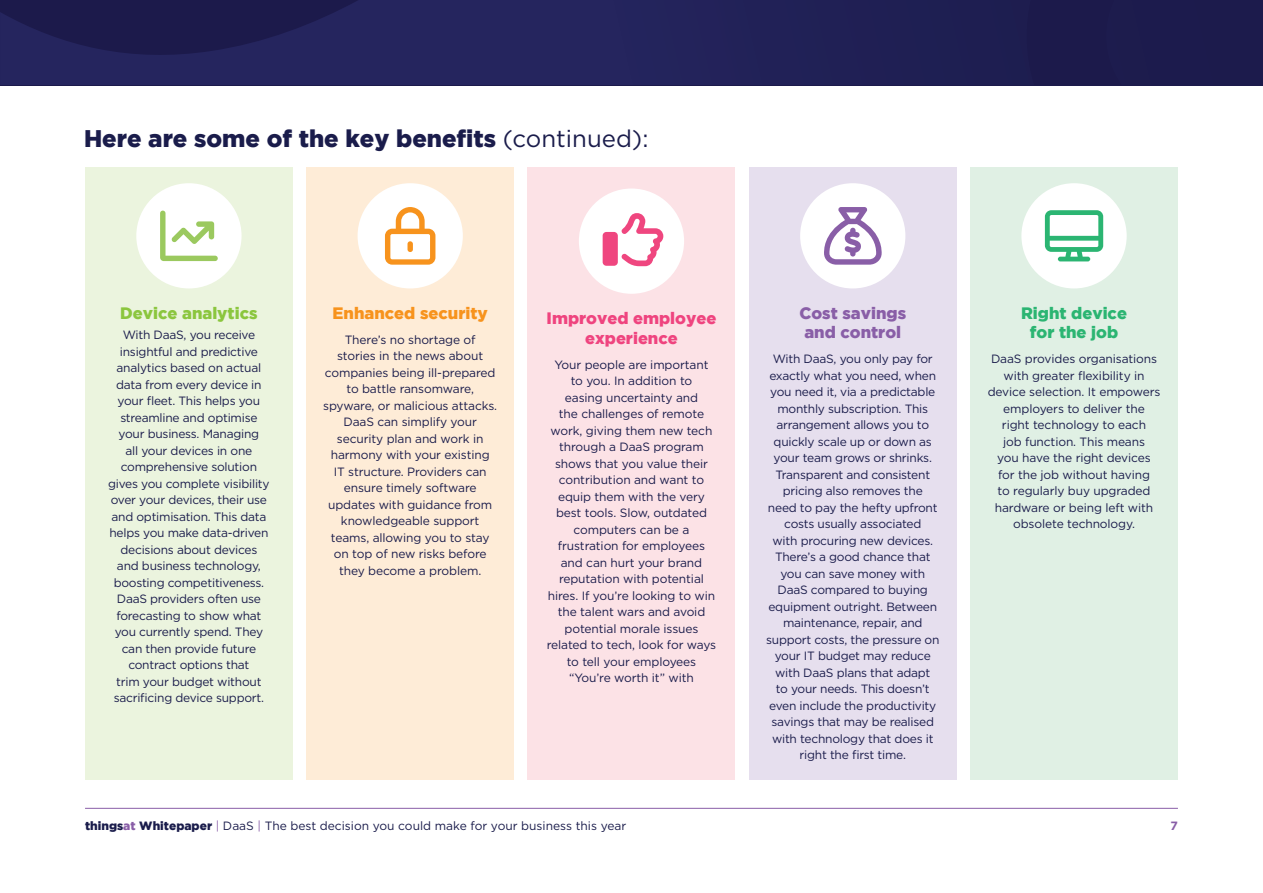
<style>
.page{position:relative;width:1263px;height:893px;background:#fff}
.page>*{position:absolute;margin:0;border:0;box-sizing:border-box;transform-origin:0 0}
.t1{font:900 24px "Gotham";color:#1a1c4b}
.t2{font:900 16.5px/19.5px "Gotham";color:#ef447f;text-align:center}
.t3{font:900 16.5px/19.5px "Gotham";color:#895ea7;text-align:center}
.t4{font:900 16.5px/19.5px "Gotham";color:#2bb572;text-align:center}
.t5{font:900 16.5px "Gotham";color:#f7931d}
.t6{font:900 16.5px "Gotham";color:#8bc63e}
.t7{font:12px/16.5px "Gotham";letter-spacing:-.02em;color:#1a1c4b;text-align:center}
.t8{font:12px "Gotham";color:#1a1c4b}
.t9{font:700 12px "Gotham";color:#895ea7}
.s1{font-weight:400}
.s2{font-weight:900}
.s3{font-weight:900;color:#895ea7}
.s4{color:#895ea7}
</style>
<div class="page">
<div style="left:970px;top:168px;width:208px;height:612px;background:#e0f0e4"></div>
<div style="left:749px;top:168px;width:208px;height:612px;background:#e6dfee"></div>
<div style="left:528px;top:168px;width:207px;height:612px;background:#fce2e6"></div>
<div style="left:306px;top:168px;width:208px;height:612px;background:#feecd7"></div>
<div style="left:579px;top:189px;width:105px;height:105px;background:#fff;border-radius:50%"></div>
<svg style="left:603px;top:213px;width:60px;height:53px"></svg>
<div style="left:800px;top:183px;width:105px;height:105px;background:#fff;border-radius:50%"></div>
<svg style="left:824px;top:207px;width:58px;height:58px"></svg>
<div style="left:358px;top:183px;width:105px;height:105px;background:#fff;border-radius:50%"></div>
<svg style="left:385px;top:207px;width:50px;height:58px"></svg>
<div style="left:1021px;top:183px;width:106px;height:105px;background:#fff;border-radius:50%"></div>
<svg style="left:1045px;top:210px;width:58px;height:51px"></svg>
<hr style="left:85px;top:808px;width:1093px;height:1px;background:#895ea7">
<div style="left:0;top:0;width:1263px;height:85px;background:#1c1a4b"></div>
<svg style="left:0;top:0;width:825px;height:85px"></svg>
<div style="left:85px;top:168px;width:208px;height:612px;background:#ebf4de"></div>
<div style="left:136px;top:183px;width:106px;height:105px;background:#fff;border-radius:50%"></div>
<svg style="left:160px;top:211px;width:58px;height:50px"></svg>
<h1 class="t1" style="left:84px;top:124px;width:566px">Here are some of the key benefits <span class="s1">(continued):</span></h1>
<h2 class="t6" style="left:120px;top:303px;width:139px">Device analytics</h2>
<p class="t7" style="left:108px;top:327px;width:163px">With DaaS, you receive insightful and predictive analytics based on actual data from every device in your fleet. This helps you streamline and optimise your business. Managing<br>all your devices in one comprehensive solution gives you complete visibility over your devices, their use and optimisation. This data helps you make data-driven decisions about devices and business technology, boosting competitiveness.<br>DaaS providers often use forecasting to show what you currently spend. They can then provide future contract options that<br>trim your budget without sacrificing device support.</p>
<h2 class="t5" style="left:333px;top:303px;width:157px">Enhanced security</h2>
<p class="t7" style="left:323px;top:331px;width:176px">There’s no shortage of<br>stories in the news about companies being ill-prepared to battle ransomware, spyware, or malicious attacks.<br>DaaS can simplify your security plan and work in harmony with your existing<br>IT structure. Providers can ensure timely software updates with guidance from knowledgeable support teams, allowing you to stay on top of new risks before they become a problem.</p>
<h2 class="t2" style="left:547px;top:308px;width:171px">Improved employee experience</h2>
<p class="t7" style="left:547px;top:356px;width:171px">Your people are important<br>to you. In addition to<br>easing uncertainty and<br>the challenges of remote work, giving them new tech through a DaaS program shows that you value their contribution and want to equip them with the very best tools. Slow, outdated computers can be a frustration for employees and can hurt your brand reputation with potential hires. If you’re looking to win the talent wars and avoid potential morale issues related to tech, look for ways to tell your employees “You’re worth it” with</p>
<h2 class="t3" style="left:799px;top:303px;width:108px">Cost savings and control</h2>
<p class="t7" style="left:766px;top:351px;width:175px">With DaaS, you only pay for exactly what you need, when you need it, via a predictable monthly subscription. This arrangement allows you to quickly scale up or down as your team grows or shrinks.<br>Transparent and consistent pricing also removes the<br>need to pay the hefty upfront costs usually associated<br>with procuring new devices.<br>There’s a good chance that you can save money with<br>DaaS compared to buying equipment outright. Between maintenance, repair, and support costs, the pressure on your IT budget may reduce with DaaS plans that adapt<br>to your needs. This doesn’t even include the productivity savings that may be realised with technology that does it right the first time.</p>
<h2 class="t4" style="left:1021px;top:303px;width:107px">Right device for the job</h2>
<p class="t7" style="left:988px;top:351px;width:174px">DaaS provides organisations with greater flexibility in device selection. It empowers employers to deliver the<br>right technology to each<br>job function. This means<br>you have the right devices for the job without having<br>to regularly buy upgraded hardware or being left with obsolete technology.</p>
<p class="t8" style="left:85px;top:818px;width:543px"><span class="s2">things</span><span class="s3">at</span> <span class="s2">Whitepaper</span> <span class="s4">|</span> DaaS <span class="s4">|</span> The best decision you could make for your business this year</p>
<p class="t9" style="left:1170px;top:818px;width:9px">7</p>
</div>
